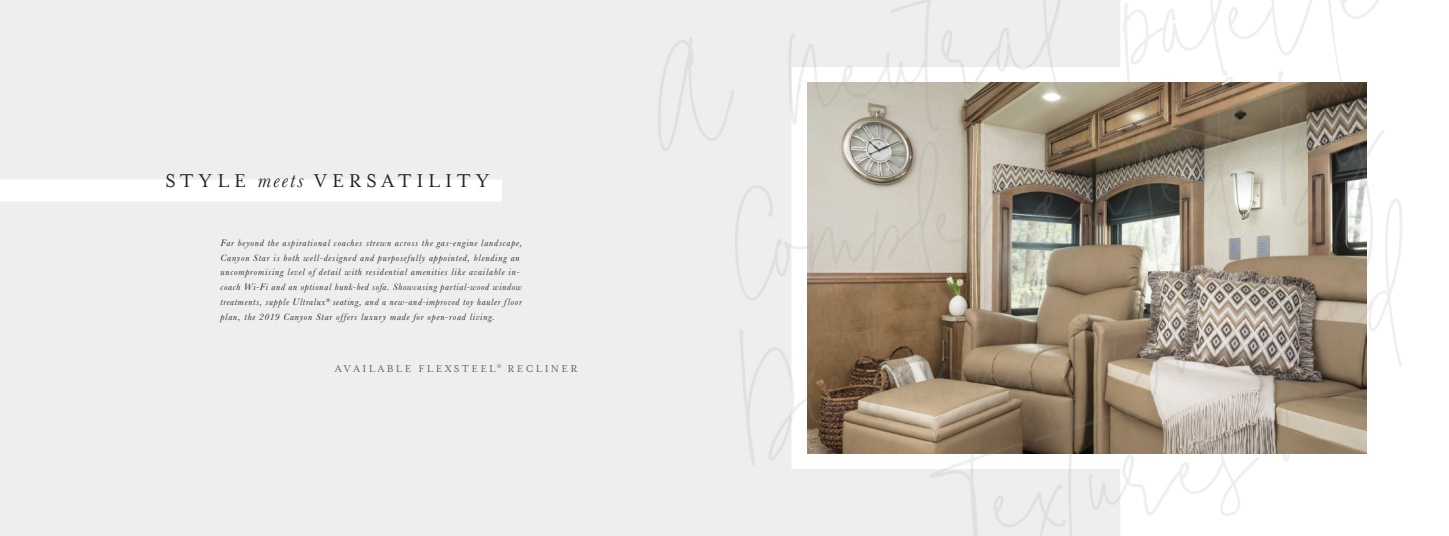
<style>
.page{position:relative;width:1449px;height:536px;background:#fff}
.page>*{position:absolute;margin:0;border:0;box-sizing:border-box;transform-origin:0 0}
.Product_Header_White{font:21px "Mrs Eaves Roman";letter-spacing:.24em;color:#231f20}
.Highlights_and_Ameni{font:11.38px "Mrs Eaves Roman";letter-spacing:.2em;color:#636466}
.Body_Copy{font:italic 9.62px/14.9px "Baskerville";letter-spacing:.08em;color:#231f20}
.s1{font-family:"Baskerville";font-style:italic}
</style>
<div class="page">
<div style="left:0;top:0;width:1120px;height:536px;background:#efeeed"></div>
<img style="left:807px;top:83px;width:559px;height:370px">
<div style="left:0;top:179px;width:502px;height:22px;background:#fff"></div>
<p class="Product_Header_White" style="left:165px;top:170px;width:325px">STYLE <span class="s1">meets</span> VERSATILITY</p>
<p class="Body_Copy" style="left:220px;top:235px;width:303px">Far beyond the aspirational coaches strewn across the gas-engine landscape, Canyon Star is both well-designed and purposefully appointed, blending an uncompromising level of detail with residential amenities like available in&shy;coach Wi-Fi and an optional bunk-bed sofa. Showcasing partial-wood window treatments, supple Ultralux<sup>®</sup> seating, and a new-and-improved toy hauler floor plan, the 2019 Canyon Star offers luxury made for open-road living.</p>
<p class="Highlights_and_Ameni" style="left:335px;top:362px;width:244px">AVAILABLE FLEXSTEEL<sup>®</sup> RECLINER</p>
</div>
